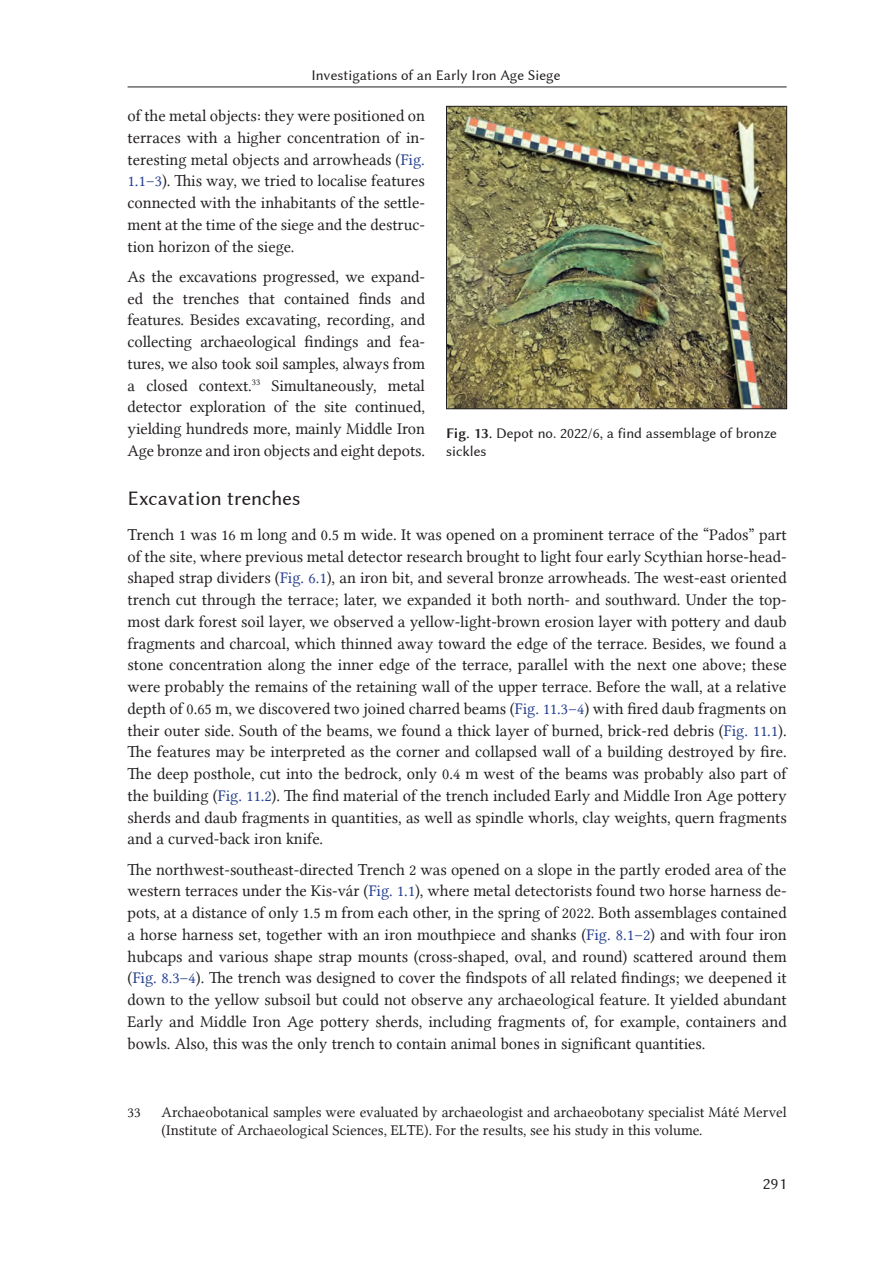
<style>
.page{position:relative;width:893px;height:1263px;background:#fff}
.page>*{position:absolute;margin:0;border:0;box-sizing:border-box;transform-origin:0 0}
.t1{font:21px "Linux Biolinum G";color:#231f20}
.t2{font:16.5px/21.8px "Linux Libertine G";color:#231f20;text-align:justify}
.t3{font:16.5px "Linux Biolinum G";color:#231f20}
.t4{font:15px/18px "Linux Libertine G";color:#231f20}
.t5{font:15px/18px "Linux Biolinum G";color:#231f20}
.s1{color:#253f8e}
.s2{font-family:"Linux Biolinum GB"}
</style>
<div class="page">
<hr style="left:128px;top:87px;width:659px;height:1px;background:#231f20">
<img style="left:448px;top:108px;width:337px;height:299px">
<div style="left:446px;top:106px;width:341px;height:303px;border:1px solid #231f20"></div>
<p class="t5" style="left:311px;top:66px;width:251px">Investigations of an Early Iron Age Siege</p>
<p class="t2" style="left:128px;top:105px;width:299px">of the metal objects: they were positioned on terraces with a higher concentration of in&shy;teresting metal objects and arrowheads (<span class="s1">Fig.<br>1.1–3</span>). This way, we tried to localise features connected with the inhabitants of the settle&shy;ment at the time of the siege and the destruc&shy;tion horizon of the siege.</p>
<p class="t2" style="left:128px;top:266px;width:299px">As the excavations progressed, we expand&shy;ed the trenches that contained finds and features. Besides excavating, recording, and collecting archaeological findings and fea&shy;tures, we also took soil samples, always from a closed context.<sup>33</sup> Simultaneously, metal detector exploration of the site continued, yielding hundreds more, mainly Middle Iron Age bronze and iron objects and eight depots.</p>
<p class="t1" style="left:128px;top:487px;width:174px">Excavation trenches</p>
<p class="t2" style="left:128px;top:524px;width:661px">Trench 1 was 16 m long and 0.5 m wide. It was opened on a prominent terrace of the “Pados” part of the site, where previous metal detector research brought to light four early Scythian horse-head&shy;shaped strap dividers (<span class="s1">Fig. 6.1</span>), an iron bit, and several bronze arrowheads. The west-east oriented trench cut through the terrace; later, we expanded it both north- and southward. Under the top&shy;most dark forest soil layer, we observed a yellow-light-brown erosion layer with pottery and daub fragments and charcoal, which thinned away toward the edge of the terrace. Besides, we found a stone concentration along the inner edge of the terrace, parallel with the next one above; these were probably the remains of the retaining wall of the upper terrace. Before the wall, at a relative depth of 0.65 m, we discovered two joined charred beams (<span class="s1">Fig. 11.3–4</span>) with fired daub fragments on their outer side. South of the beams, we found a thick layer of burned, brick-red debris (<span class="s1">Fig. 11.1</span>).<br>The features may be interpreted as the corner and collapsed wall of a building destroyed by fire.<br>The deep posthole, cut into the bedrock, only 0.4 m west of the beams was probably also part of the building (<span class="s1">Fig. 11.2</span>). The find material of the trench included Early and Middle Iron Age pottery sherds and daub fragments in quantities, as well as spindle whorls, clay weights, quern fragments and a curved-back iron knife.</p>
<p class="t2" style="left:128px;top:858px;width:661px">The northwest-southeast-directed Trench 2 was opened on a slope in the partly eroded area of the western terraces under the Kis-vár (<span class="s1">Fig. 1.1</span>), where metal detectorists found two horse harness de&shy;pots, at a distance of only 1.5 m from each other, in the spring of 2022. Both assemblages contained a horse harness set, together with an iron mouthpiece and shanks (<span class="s1">Fig. 8.1–2</span>) and with four iron hubcaps and various shape strap mounts (cross-shaped, oval, and round) scattered around them (<span class="s1">Fig. 8.3–4</span>). The trench was designed to cover the findspots of all related findings; we deepened it down to the yellow subsoil but could not observe any archaeological feature. It yielded abundant Early and Middle Iron Age pottery sherds, including fragments of, for example, containers and bowls. Also, this was the only trench to contain animal bones in significant quantities.</p>
<p class="t5" style="left:446px;top:424px;width:332px"><span class="s2">Fig. 13.</span> Depot no. 2022/6, a find assemblage of bronze sickles</p>
<p class="t4" style="left:128px;top:1103px;width:15px">33</p>
<p class="t4" style="left:162px;top:1103px;width:627px">Archaeobotanical samples were evaluated by archaeologist and archaeobotany specialist Máté Mervel (Institute of Archaeological Sciences, ELTE). For the results, see his study in this volume.</p>
<p class="t3" style="left:763px;top:1174px;width:26px">291</p>
</div>
